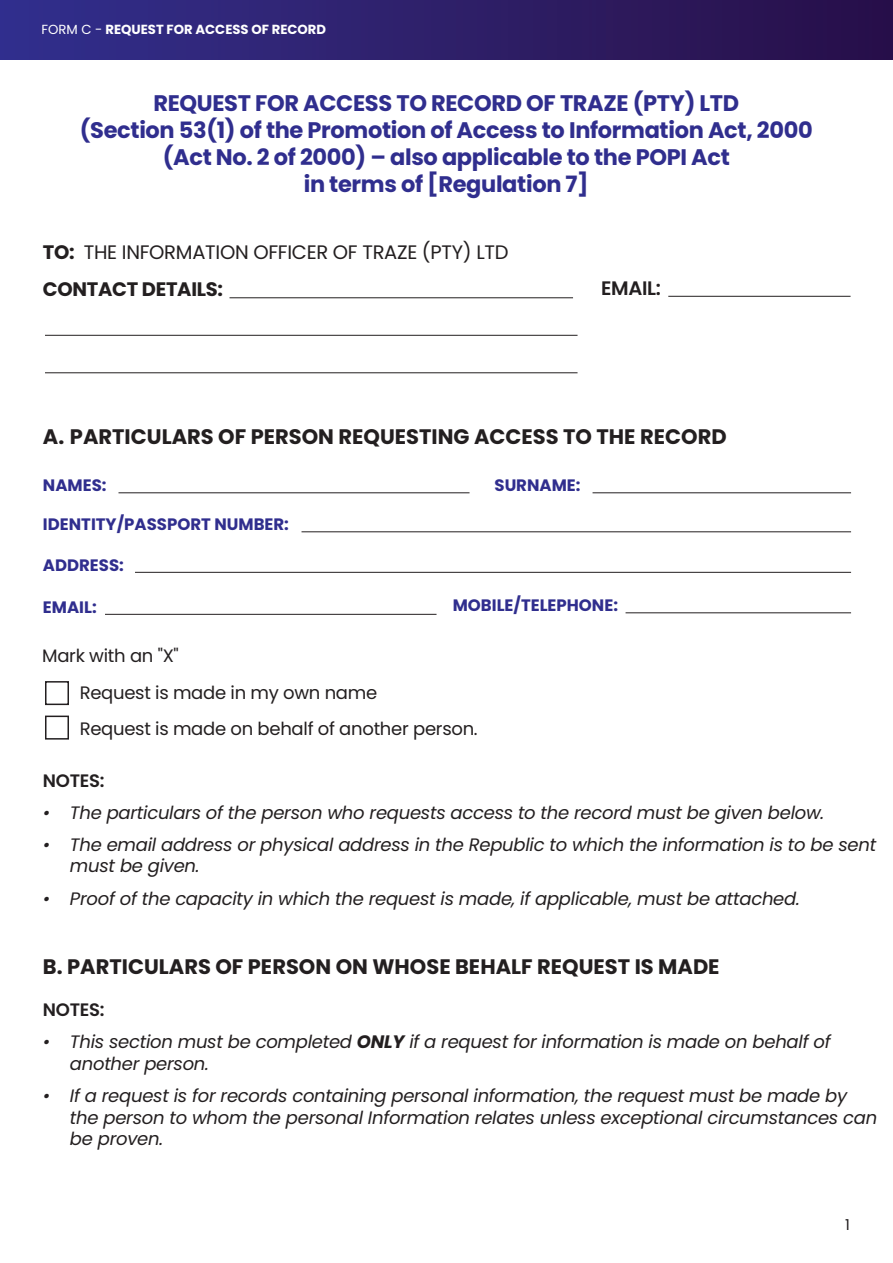
<style>
.page{position:relative;width:893px;height:1263px;background:#fff}
.page>*{position:absolute;margin:0;border:0;box-sizing:border-box;transform-origin:0 0}
.t1{font:700 22.5px/27px "Poppins";letter-spacing:-.015em;color:#302e8e;text-align:center}
.t2{font:700 21px "Poppins";color:#231f20}
.t3{font:19.5px/37.5px "Poppins";letter-spacing:-.015em;color:#231f20}
.t4{font:600 19.5px "Poppins";letter-spacing:-.015em;color:#231f20}
.t5{font:italic 18px/21.6px "Poppins";letter-spacing:-.015em;color:#231f20}
.t6{font:18px "Poppins";letter-spacing:-.015em;color:#231f20}
.t7{font:600 18px "Poppins";letter-spacing:-.015em;color:#231f20}
.t8{font:700 16.5px "Poppins";color:#302e8e}
.t9{font:15px "Poppins";color:#231f20}
.t10{font:700 13.2px "Poppins";color:#fff}
.s1{font-weight:400}
.s2{font-weight:700}
</style>
<div class="page">
<div style="left:0;top:0;width:892px;height:59px;background:linear-gradient(to right,#322f8c,#290f48)"></div>
<hr style="left:230px;top:297px;width:343px;height:1px;background:#231f20">
<hr style="left:118px;top:492px;width:352px;height:1px;background:#231f20">
<hr style="left:592px;top:492px;width:259px;height:1px;background:#231f20">
<hr style="left:626px;top:612px;width:225px;height:1px;background:#231f20">
<hr style="left:302px;top:531px;width:549px;height:1px;background:#231f20">
<hr style="left:135px;top:572px;width:716px;height:1px;background:#231f20">
<hr style="left:105px;top:614px;width:331px;height:1px;background:#231f20">
<hr style="left:45px;top:335px;width:533px;height:1px;background:#231f20">
<hr style="left:45px;top:372px;width:533px;height:1px;background:#231f20">
<hr style="left:668px;top:296px;width:182px;height:1px;background:#231f20">
<div style="left:45px;top:681px;width:24px;height:24px;border:2px solid #231f20"></div>
<div style="left:45px;top:716px;width:24px;height:24px;border:2px solid #231f20"></div>
<p class="t10" style="left:41px;top:21px;width:286px"><span class="s1">FORM C -</span> REQUEST FOR ACCESS OF RECORD</p>
<p class="t1" style="left:80px;top:90px;width:734px">REQUEST FOR ACCESS TO RECORD OF TRAZE (PTY) LTD<br>(Section 53(1) of the Promotion of Access to Information Act, 2000 (Act No. 2 of 2000) – also applicable to the POPI Act<br>in terms of [Regulation 7]</p>
<p class="t3" style="left:43px;top:233px;width:467px"><span class="s2">TO:</span> THE INFORMATION OFFICER OF TRAZE (PTY) LTD<br><span class="s2">CONTACT DETAILS:</span></p>
<p class="t4" style="left:601px;top:276px;width:61px">EMAIL:</p>
<p class="t2" style="left:43px;top:424px;width:685px">A. PARTICULARS OF PERSON REQUESTING ACCESS TO THE RECORD</p>
<p class="t8" style="left:43px;top:476px;width:65px">NAMES:</p>
<p class="t8" style="left:494px;top:476px;width:88px">SURNAME:</p>
<p class="t8" style="left:43px;top:515px;width:248px">IDENTITY/PASSPORT NUMBER:</p>
<p class="t8" style="left:43px;top:555px;width:82px">ADDRESS:</p>
<p class="t8" style="left:43px;top:597px;width:55px">EMAIL:</p>
<p class="t6" style="left:42px;top:645px;width:138px">Mark with an "X"</p>
<p class="t6" style="left:80px;top:682px;width:299px">Request is made in my own name</p>
<p class="t8" style="left:453px;top:596px;width:167px">MOBILE/TELEPHONE:</p>
<p class="t6" style="left:80px;top:718px;width:400px">Request is made on behalf of another person.</p>
<p class="t7" style="left:43px;top:770px;width:63px">NOTES:</p>
<p class="t5" style="left:43px;top:802px;width:783px">• The particulars of the person who requests access to the record must be given below.</p>
<p class="t5" style="left:70px;top:834px;width:808px;text-indent:-27px">• The email address or physical address in the Republic to which the information is to be sent must be given.</p>
<p class="t5" style="left:43px;top:887px;width:758px">• Proof of the capacity in which the request is made, if applicable, must be attached.</p>
<p class="t2" style="left:43px;top:954px;width:678px">B. PARTICULARS OF PERSON ON WHOSE BEHALF REQUEST IS MADE</p>
<p class="t7" style="left:43px;top:999px;width:63px">NOTES:</p>
<p class="t5" style="left:70px;top:1031px;width:762px;text-indent:-27px">• This section must be completed <span class="s2">ONLY</span> if a request for information is made on behalf of another person.</p>
<p class="t5" style="left:70px;top:1085px;width:809px;text-indent:-27px">• If a request is for records containing personal information, the request must be made by the person to whom the personal Information relates unless exceptional circumstances can be proven.</p>
<p class="t9" style="left:845px;top:1216px;width:6px">1</p>
</div>
